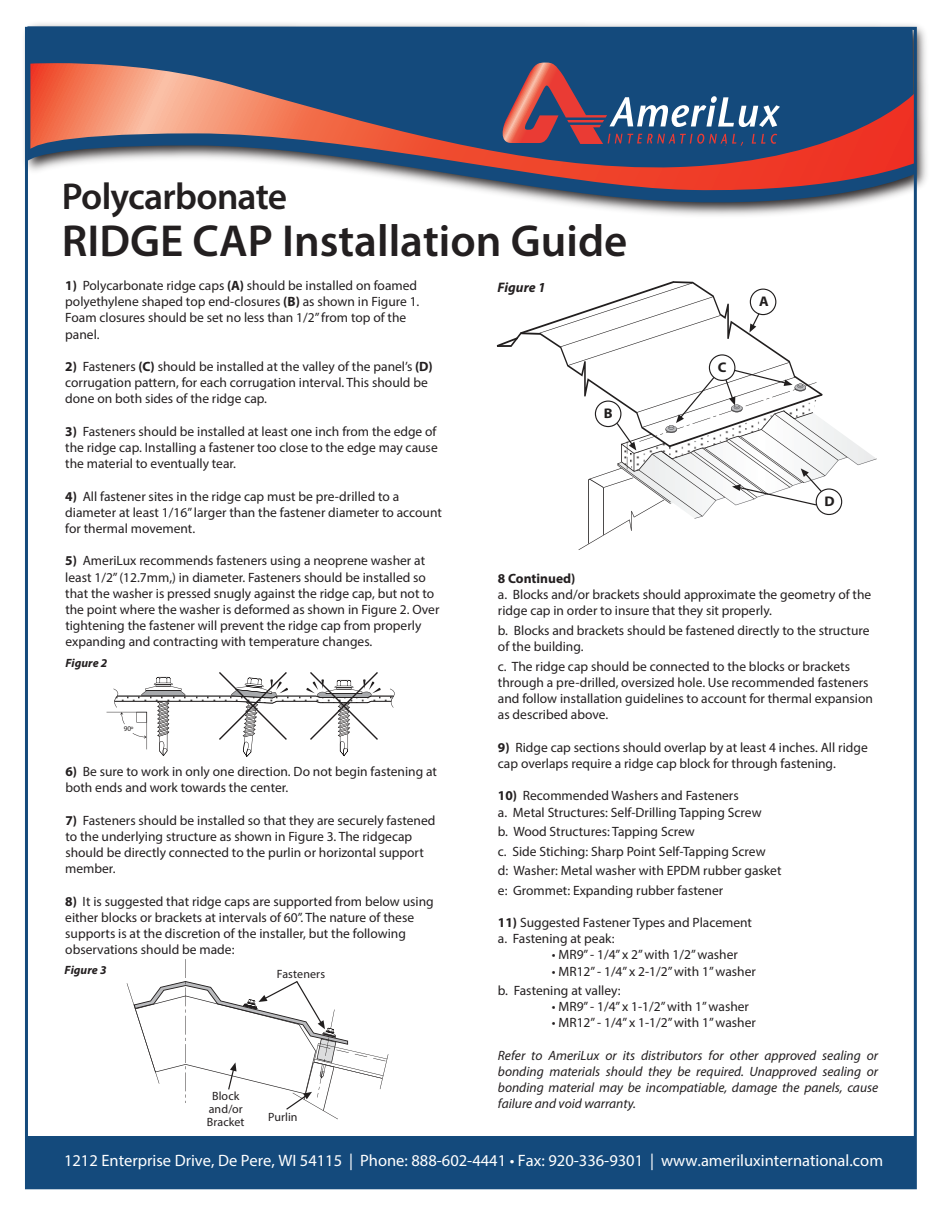
<style>
.page{position:relative;width:945px;height:1215px;background:#fff}
.page>*{position:absolute;margin:0;border:0;box-sizing:border-box;transform-origin:0 0}
.t1{font:600 45px "Myriad Pro";color:#231f20}
.t2{font:600 37.5px "Myriad Pro";letter-spacing:-.02em;color:#231f20}
.t3{font:16.5px "Myriad Pro";color:#fff}
.t4{font:700 13.95px "Myriad Pro";color:#211e1e;scale:1.05 1}
.t5{font:italic 700 13.8px "Myriad Pro";letter-spacing:.005em;color:#231f20}
.t6{font:13.5px/16.2px "Myriad Pro";color:#231f20}
.t7{font:italic 13.5px/16.2px "Myriad Pro";color:#231f20;text-align:justify}
.t8{font:700 13.5px "Myriad Pro";color:#231f20}
.t9{font:12px/12.9px "Myriad Pro";letter-spacing:.01em;color:#231f20;text-align:center}
.t10{font:italic 700 12px "Myriad Pro";letter-spacing:.005em;color:#231f20}
.t11{font:7.2px "Myriad Pro";color:#211e1e}
.s1{font-weight:700}
</style>
<div class="page">
<img style="left:24px;top:23px;width:903px;height:193px">
<svg style="left:27px;top:26px;width:887px;height:180px;fill:#144a7c"></svg>
<svg style="left:30px;top:63px;width:883px;height:130px;background:#8c727e"></svg>
<div style="left:27px;top:1136px;width:888px;height:52px;background:#144a7c"></div>
<svg style="left:499px;top:63px;width:281px;height:83px;background:#4b587b"></svg>
<svg style="left:107px;top:672px;width:288px;height:85px"></svg>
<svg style="left:127px;top:959px;width:261px;height:160px"></svg>
<svg style="left:497px;top:281px;width:380px;height:269px"></svg>
<h2 class="t2" style="left:62px;top:173px;width:227px">Polycarbonate</h2>
<h1 class="t1" style="left:62px;top:212px;width:567px">RIDGE CAP Installation Guide</h1>
<p class="t6" style="left:65px;top:277px;width:356px"><span class="s1">1)</span> Polycarbonate ridge caps <span class="s1">(A)</span> should be installed on foamed polyethylene shaped top end-closures <span class="s1">(B)</span> as shown in Figure 1.<br>Foam closures should be set no less than 1/2” from top of the panel.</p>
<p class="t6" style="left:65px;top:358px;width:369px"><span class="s1">2)</span> Fasteners <span class="s1">(C)</span> should be installed at the valley of the panel’s <span class="s1">(D) </span>corrugation pattern, for each corrugation interval. This should be done on both sides of the ridge cap.</p>
<p class="t6" style="left:65px;top:423px;width:374px;text-align:justify"><span class="s1">3)</span> Fasteners should be installed at least one inch from the edge of the ridge cap. Installing a fastener too close to the edge may cause the material to eventually tear.</p>
<p class="t6" style="left:65px;top:488px;width:378px"><span class="s1">4)</span> All fastener sites in the ridge cap must be pre-drilled to a diameter at least 1/16” larger than the fastener diameter to account for thermal movement.</p>
<p class="t6" style="left:65px;top:553px;width:376px"><span class="s1">5)</span> AmeriLux recommends fasteners using a neoprene washer at least 1/2” (12.7mm,) in diameter. Fasteners should be installed so that the washer is pressed snugly against the ridge cap, but not to the point where the washer is deformed as shown in Figure 2. Over tightening the fastener will prevent the ridge cap from properly expanding and contracting with temperature changes.</p>
<p class="t5" style="left:497px;top:278px;width:50px">Figure 1</p>
<p class="t4" style="left:759px;top:293px;width:11px">A</p>
<p class="t4" style="left:718px;top:358px;width:10px">C</p>
<p class="t4" style="left:604px;top:404px;width:10px">B</p>
<p class="t4" style="left:825px;top:493px;width:11px">D</p>
<p class="t8" style="left:498px;top:570px;width:79px">8 Continued)</p>
<p class="t6" style="left:498px;top:586px;width:375px">a. Blocks and/or brackets should approximate the geometry of the ridge cap in order to insure that they sit properly.</p>
<p class="t6" style="left:498px;top:622px;width:373px">b. Blocks and brackets should be fastened directly to the structure of the building.</p>
<p class="t6" style="left:498px;top:658px;width:376px">c. The ridge cap should be connected to the blocks or brackets through a pre-drilled, oversized hole. Use recommended fasteners and follow installation guidelines to account for thermal expansion as described above.</p>
<p class="t6" style="left:498px;top:739px;width:371px"><span class="s1">9)</span> Ridge cap sections should overlap by at least 4 inches. All ridge cap overlaps require a ridge cap block for through fastening.</p>
<p class="t6" style="left:498px;top:787px;width:265px"><span class="s1">10)</span> Recommended Washers and Fasteners<br>a. Metal Structures: Self-Drilling Tapping Screw</p>
<p class="t6" style="left:498px;top:822px;width:285px;line-height:19.5px">b. Wood Structures: Tapping Screw<br>c. Side Stiching: Sharp Point Self-Tapping Screw<br>d: Washer: Metal washer with EPDM rubber gasket e: Grommet: Expanding rubber fastener</p>
<p class="t6" style="left:498px;top:914px;width:256px"><span class="s1">11)</span> Suggested Fastener Types and Placement a. Fastening at peak:</p>
<p class="t6" style="left:552px;top:947px;width:188px">• MR9” - 1/4” x 2” with 1/2”washer</p>
<p class="t6" style="left:498px;top:961px;width:260px;line-height:19.5px;text-indent:54px">• MR12” - 1/4” x 2-1/2” with 1”washer b. Fastening at valley:</p>
<p class="t6" style="left:552px;top:998px;width:199px">• MR9” - 1/4” x 1-1/2” with 1”washer</p>
<p class="t6" style="left:552px;top:1015px;width:205px">• MR12” - 1/4” x 1-1/2” with 1”washer</p>
<p class="t7" style="left:498px;top:1047px;width:382px">Refer to AmeriLux or its distributors for other approved sealing or bonding materials should they be required. Unapproved sealing or bonding material may be incompatiable, damage the panels, cause failure and void warranty.</p>
<p class="t10" style="left:65px;top:655px;width:44px">Figure 2</p>
<p class="t11" style="left:124px;top:724px;width:11px">90º</p>
<p class="t6" style="left:65px;top:763px;width:373px"><span class="s1">6)</span> Be sure to work in only one direction. Do not begin fastening at both ends and work towards the center.</p>
<p class="t6" style="left:65px;top:812px;width:372px"><span class="s1">7)</span> Fasteners should be installed so that they are securely fastened to the underlying structure as shown in Figure 3. The ridgecap should be directly connected to the purlin or horizontal support member.</p>
<p class="t6" style="left:65px;top:893px;width:370px"><span class="s1">8)</span> It is suggested that ridge caps are supported from below using either blocks or brackets at intervals of 60”. The nature of these supports is at the discretion of the installer, but the following observations should be made:</p>
<p class="t10" style="left:65px;top:962px;width:44px">Figure 3</p>
<p class="t9" style="left:277px;top:967px;width:50px">Fasteners</p>
<p class="t9" style="left:207px;top:1089px;width:39px">Block and/or<br>Bracket</p>
<p class="t9" style="left:268px;top:1111px;width:31px">Purlin</p>
<p class="t3" style="left:64px;top:1151px;width:821px">1212 Enterprise Drive, De Pere, WI 54115 | Phone: 888-602-4441 • Fax: 920-336-9301 | www.ameriluxinternational.com</p>
</div>
